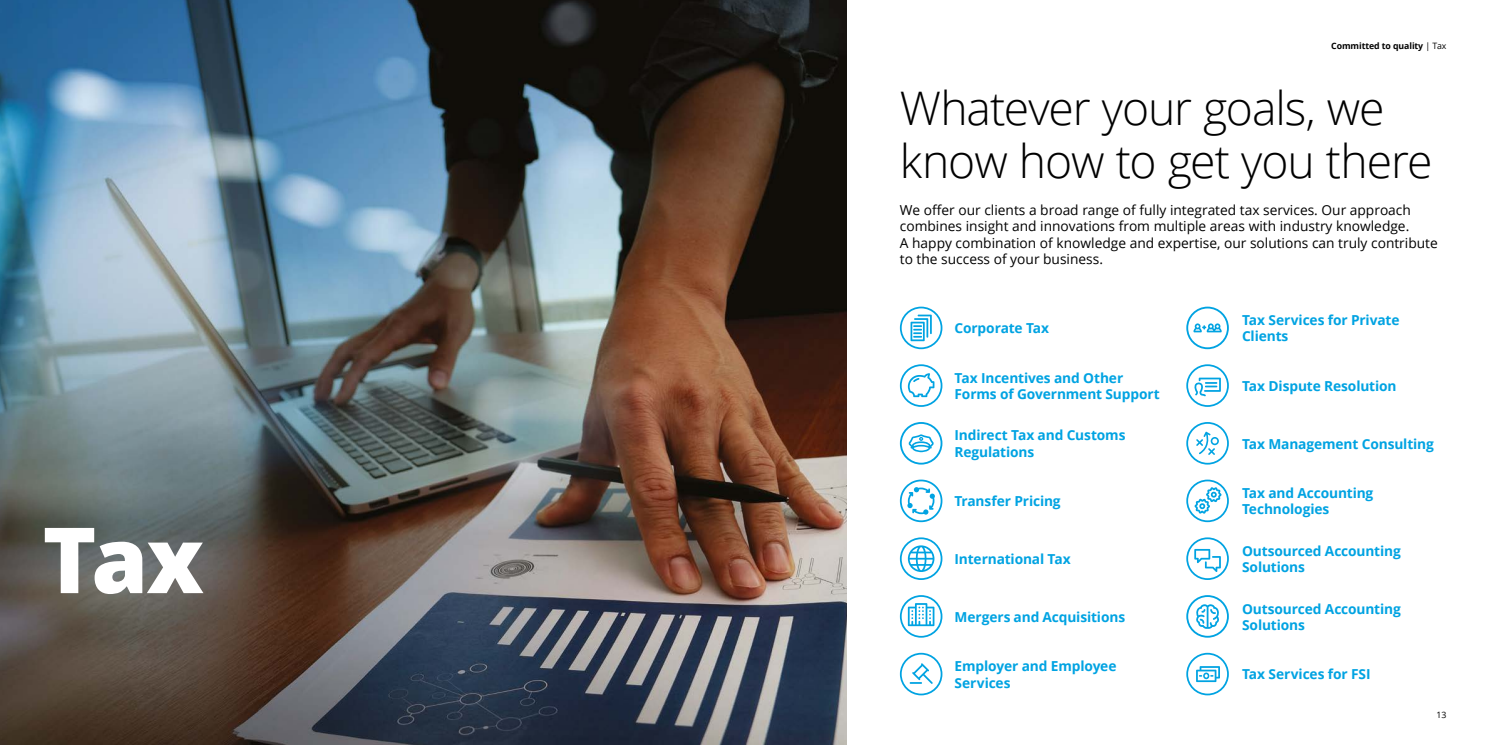
<style>
.page{position:relative;width:1489px;height:745px;background:#fff}
.page>*{position:absolute;margin:0;border:0;box-sizing:border-box;transform-origin:0 0}
.t1{font:800 91.25px "Open Sans";color:#fff}
.t2{font:300 46.25px/52.5px "Open Sans";letter-spacing:-.025em;color:#000}
.t3{font:700 13.75px/16.2px "Open Sans";letter-spacing:-.01em;color:#00a3e2}
.t4{font:13.75px/16.2px "Open Sans";color:#000}
.t5{font:700 8.75px "Open Sans";letter-spacing:-.01em;color:#000}
.t6{font:8.75px "Open Sans";color:#000}
.s1{font-weight:400}
</style>
<div class="page">
<img style="left:0;top:0;width:846px;height:744px">
<svg style="left:1186px;top:306px;width:42px;height:43px"></svg>
<svg style="left:899px;top:306px;width:43px;height:43px"></svg>
<svg style="left:899px;top:479px;width:43px;height:43px"></svg>
<svg style="left:1186px;top:479px;width:42px;height:43px"></svg>
<svg style="left:899px;top:364px;width:43px;height:42px"></svg>
<svg style="left:1186px;top:364px;width:42px;height:42px"></svg>
<svg style="left:899px;top:537px;width:43px;height:42px"></svg>
<svg style="left:1186px;top:537px;width:42px;height:42px"></svg>
<svg style="left:899px;top:422px;width:43px;height:42px"></svg>
<svg style="left:1186px;top:422px;width:42px;height:42px"></svg>
<svg style="left:899px;top:595px;width:43px;height:42px"></svg>
<svg style="left:1186px;top:595px;width:42px;height:42px"></svg>
<svg style="left:899px;top:652px;width:43px;height:43px"></svg>
<svg style="left:1186px;top:652px;width:42px;height:43px"></svg>
<h1 class="t1" style="left:43px;top:490px;width:163px">Tax</h1>
<p class="t5" style="left:1331px;top:40px;width:117px">Committed to quality <span class="s1">| Tax</span></p>
<h2 class="t2" style="left:899px;top:81px;width:534px">Whatever your goals, we know how to get you there</h2>
<p class="t4" style="left:899px;top:201px;width:539px">We offer our clients a broad range of fully integrated tax services. Our approach combines insight and innovations from multiple areas with industry knowledge.<br>A happy combination of knowledge and expertise, our solutions can truly contribute to the success of your business.</p>
<p class="t3" style="left:954px;top:319px;width:96px">Corporate Tax</p>
<p class="t3" style="left:1241px;top:311px;width:159px">Tax Services for Private<br>Clients</p>
<p class="t3" style="left:954px;top:369px;width:207px">Tax Incentives and Other<br>Forms of Government Support</p>
<p class="t3" style="left:1241px;top:377px;width:156px">Tax Dispute Resolution</p>
<p class="t3" style="left:954px;top:426px;width:172px">Indirect Tax and Customs<br>Regulations</p>
<p class="t3" style="left:1241px;top:435px;width:193px">Tax Management Consulting</p>
<p class="t3" style="left:954px;top:492px;width:108px">Transfer Pricing</p>
<p class="t3" style="left:1241px;top:484px;width:133px">Tax and Accounting<br>Technologies</p>
<p class="t3" style="left:954px;top:550px;width:118px">International Tax</p>
<p class="t3" style="left:1241px;top:542px;width:160px">Outsourced Accounting<br>Solutions</p>
<p class="t3" style="left:954px;top:607px;width:172px">Mergers and Acquisitions</p>
<p class="t3" style="left:1241px;top:599px;width:160px">Outsourced Accounting<br>Solutions</p>
<p class="t3" style="left:954px;top:657px;width:163px">Employer and Employee<br>Services</p>
<p class="t3" style="left:1241px;top:665px;width:130px">Tax Services for FSI</p>
<p class="t6" style="left:1436px;top:708px;width:11px">13</p>
</div>
